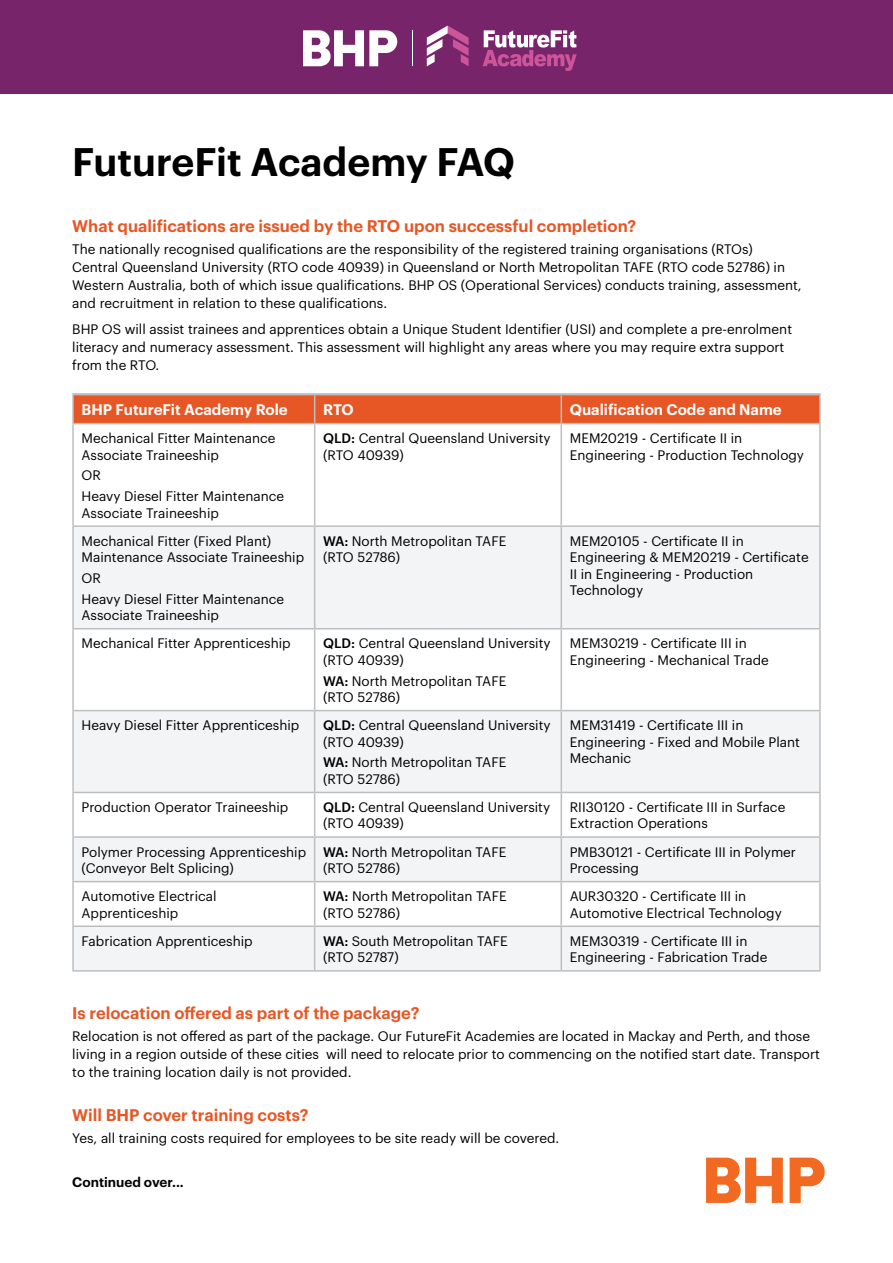
<style>
.page{position:relative;width:893px;height:1263px;background:#fff}
.page>*{position:absolute;margin:0;border:0;box-sizing:border-box;transform-origin:0 0}
.t1{font:600 39px "Graphik";color:#000}
.t2{font:600 16.5px "Graphik";color:#e65725}
.t3{font:600 15px "Graphik";color:#fff}
.t4{font:13.5px/16.5px "Graphik";color:#000}
.t5{font:600 13.5px "Graphik";color:#000}
.s1{font-weight:500}
</style>
<div class="page">
<div style="left:0;top:0;width:893px;height:94px;background:#78246b"></div>
<svg style="left:303px;top:30px;width:94px;height:36px"></svg>
<svg style="left:483px;top:30px;width:94px;height:41px"></svg>
<svg style="left:427px;top:26px;width:42px;height:40px"></svg>
<hr style="left:412px;top:30px;width:1px;height:36px;background:#fff">
<svg style="left:706px;top:1157px;width:119px;height:46px"></svg>
<svg style="left:74px;top:527px;width:745px;height:443px;fill:#f2f4f5"></svg>
<hr style="left:72px;top:393px;width:243px;height:2px;background:#bcbebf">
<hr style="left:315px;top:393px;width:246px;height:2px;background:#bcbebf">
<hr style="left:561px;top:393px;width:260px;height:2px;background:#bcbebf">
<hr style="left:72px;top:395px;width:2px;height:28px;background:#bcbebf">
<svg style="left:73px;top:394px;width:746px;height:29px;background:#e35c2d"></svg>
<hr style="left:819px;top:395px;width:2px;height:28px;background:#bcbebf">
<hr style="left:72px;top:423px;width:243px;height:1px;background:#bcbebf">
<hr style="left:72px;top:424px;width:2px;height:101px;background:#bcbebf">
<hr style="left:315px;top:423px;width:246px;height:1px;background:#bcbebf">
<hr style="left:314px;top:424px;width:1px;height:101px;background:#bcbebf">
<hr style="left:561px;top:423px;width:260px;height:1px;background:#bcbebf">
<hr style="left:561px;top:424px;width:1px;height:101px;background:#bcbebf">
<hr style="left:819px;top:424px;width:2px;height:101px;background:#bcbebf">
<hr style="left:72px;top:525px;width:243px;height:2px;background:#bcbebf">
<hr style="left:72px;top:527px;width:2px;height:101px;background:#bcbebf">
<hr style="left:315px;top:525px;width:246px;height:2px;background:#bcbebf">
<hr style="left:314px;top:527px;width:1px;height:101px;background:#bcbebf">
<hr style="left:561px;top:525px;width:260px;height:2px;background:#bcbebf">
<hr style="left:561px;top:527px;width:1px;height:101px;background:#bcbebf">
<hr style="left:819px;top:527px;width:2px;height:101px;background:#bcbebf">
<hr style="left:72px;top:628px;width:243px;height:1px;background:#bcbebf">
<hr style="left:72px;top:629px;width:2px;height:81px;background:#bcbebf">
<hr style="left:315px;top:628px;width:246px;height:1px;background:#bcbebf">
<hr style="left:314px;top:629px;width:1px;height:81px;background:#bcbebf">
<hr style="left:561px;top:628px;width:260px;height:1px;background:#bcbebf">
<hr style="left:561px;top:629px;width:1px;height:81px;background:#bcbebf">
<hr style="left:819px;top:629px;width:2px;height:81px;background:#bcbebf">
<hr style="left:72px;top:710px;width:243px;height:1px;background:#bcbebf">
<hr style="left:72px;top:711px;width:2px;height:81px;background:#bcbebf">
<hr style="left:315px;top:710px;width:246px;height:1px;background:#bcbebf">
<hr style="left:314px;top:711px;width:1px;height:81px;background:#bcbebf">
<hr style="left:561px;top:710px;width:260px;height:1px;background:#bcbebf">
<hr style="left:561px;top:711px;width:1px;height:81px;background:#bcbebf">
<hr style="left:819px;top:711px;width:2px;height:81px;background:#bcbebf">
<hr style="left:72px;top:792px;width:243px;height:1px;background:#bcbebf">
<hr style="left:72px;top:793px;width:2px;height:43px;background:#bcbebf">
<hr style="left:315px;top:792px;width:246px;height:1px;background:#bcbebf">
<hr style="left:314px;top:793px;width:1px;height:43px;background:#bcbebf">
<hr style="left:561px;top:792px;width:260px;height:1px;background:#bcbebf">
<hr style="left:561px;top:793px;width:1px;height:43px;background:#bcbebf">
<hr style="left:819px;top:793px;width:2px;height:43px;background:#bcbebf">
<hr style="left:72px;top:836px;width:243px;height:2px;background:#bcbebf">
<hr style="left:72px;top:838px;width:2px;height:43px;background:#bcbebf">
<hr style="left:315px;top:836px;width:246px;height:2px;background:#bcbebf">
<hr style="left:314px;top:838px;width:1px;height:43px;background:#bcbebf">
<hr style="left:561px;top:836px;width:260px;height:2px;background:#bcbebf">
<hr style="left:561px;top:838px;width:1px;height:43px;background:#bcbebf">
<hr style="left:819px;top:838px;width:2px;height:43px;background:#bcbebf">
<hr style="left:72px;top:881px;width:243px;height:1px;background:#bcbebf">
<hr style="left:72px;top:882px;width:2px;height:43px;background:#bcbebf">
<hr style="left:315px;top:881px;width:246px;height:1px;background:#bcbebf">
<hr style="left:314px;top:882px;width:1px;height:43px;background:#bcbebf">
<hr style="left:561px;top:881px;width:260px;height:1px;background:#bcbebf">
<hr style="left:561px;top:882px;width:1px;height:43px;background:#bcbebf">
<hr style="left:819px;top:882px;width:2px;height:43px;background:#bcbebf">
<hr style="left:72px;top:925px;width:243px;height:2px;background:#bcbebf">
<hr style="left:72px;top:927px;width:2px;height:43px;background:#bcbebf">
<hr style="left:315px;top:925px;width:246px;height:2px;background:#bcbebf">
<hr style="left:314px;top:927px;width:1px;height:43px;background:#bcbebf">
<hr style="left:561px;top:925px;width:260px;height:2px;background:#bcbebf">
<hr style="left:561px;top:927px;width:1px;height:43px;background:#bcbebf">
<hr style="left:819px;top:927px;width:2px;height:43px;background:#bcbebf">
<hr style="left:72px;top:970px;width:243px;height:1px;background:#bcbebf">
<hr style="left:315px;top:970px;width:246px;height:1px;background:#bcbebf">
<hr style="left:561px;top:970px;width:260px;height:1px;background:#bcbebf">
<h1 class="t1" style="left:72px;top:132px;width:444px">FutureFit Academy FAQ</h1>
<p class="t2" style="left:72px;top:213px;width:566px">What qualifications are issued by the RTO upon successful completion?</p>
<p class="t4" style="left:72px;top:239px;width:731px;line-height:18px">The nationally recognised qualifications are the responsibility of the registered training organisations (RTOs)<br>Central Queensland University (RTO code 40939) in Queensland or North Metropolitan TAFE (RTO code 52786) in Western Australia, both of which issue qualifications. BHP OS (Operational Services) conducts training, assessment, and recruitment in relation to these qualifications.</p>
<p class="t4" style="left:72px;top:319px;width:721px;line-height:18px">BHP OS will assist trainees and apprentices obtain a Unique Student Identifier (USI) and complete a pre-enrolment literacy and numeracy assessment. This assessment will highlight any areas where you may require extra support from the RTO.</p>
<p class="t3" style="left:82px;top:398px;width:208px">BHP FutureFit Academy Role</p>
<p class="t3" style="left:323px;top:398px;width:32px">RTO</p>
<p class="t3" style="left:570px;top:398px;width:213px">Qualification Code and Name</p>
<p class="t4" style="left:82px;top:429px;width:196px">Mechanical Fitter Maintenance<br>Associate Traineeship</p>
<p class="t4" style="left:82px;top:464px;width:204px;line-height:20.7px">OR<br>Heavy Diesel Fitter Maintenance</p>
<p class="t4" style="left:82px;top:503px;width:139px">Associate Traineeship</p>
<p class="t4" style="left:323px;top:429px;width:229px"><span class="s1">QLD:</span> Central Queensland University (RTO 40939)</p>
<p class="t4" style="left:570px;top:429px;width:236px">MEM20219 - Certificate II in<br>Engineering - Production Technology</p>
<p class="t4" style="left:82px;top:531px;width:224px">Mechanical Fitter (Fixed Plant)<br>Maintenance Associate Traineeship</p>
<p class="t4" style="left:82px;top:567px;width:204px;line-height:20.7px">OR<br>Heavy Diesel Fitter Maintenance</p>
<p class="t4" style="left:82px;top:606px;width:139px">Associate Traineeship</p>
<p class="t4" style="left:323px;top:531px;width:185px"><span class="s1">WA:</span> North Metropolitan TAFE (RTO 52786)</p>
<p class="t4" style="left:570px;top:531px;width:240px">MEM20105 - Certificate II in<br>Engineering &amp; MEM20219 - Certificate<br>II in Engineering - Production<br>Technology</p>
<p class="t4" style="left:82px;top:634px;width:211px">Mechanical Fitter Apprenticeship</p>
<p class="t4" style="left:323px;top:634px;width:229px"><span class="s1">QLD:</span> Central Queensland University (RTO 40939)</p>
<p class="t4" style="left:323px;top:671px;width:185px"><span class="s1">WA:</span> North Metropolitan TAFE (RTO 52786)</p>
<p class="t4" style="left:82px;top:716px;width:219px">Heavy Diesel Fitter Apprenticeship</p>
<p class="t4" style="left:323px;top:716px;width:229px"><span class="s1">QLD:</span> Central Queensland University (RTO 40939)</p>
<p class="t4" style="left:323px;top:753px;width:185px"><span class="s1">WA:</span> North Metropolitan TAFE (RTO 52786)</p>
<p class="t4" style="left:570px;top:634px;width:201px">MEM30219 - Certificate III in<br>Engineering - Mechanical Trade</p>
<p class="t4" style="left:570px;top:716px;width:232px">MEM31419 - Certificate III in<br>Engineering - Fixed and Mobile Plant<br>Mechanic</p>
<p class="t4" style="left:82px;top:798px;width:208px">Production Operator Traineeship</p>
<p class="t4" style="left:323px;top:798px;width:229px"><span class="s1">QLD:</span> Central Queensland University (RTO 40939)</p>
<p class="t4" style="left:570px;top:798px;width:217px">RII30120 - Certificate III in Surface<br>Extraction Operations</p>
<p class="t4" style="left:82px;top:842px;width:226px">Polymer Processing Apprenticeship (Conveyor Belt Splicing)</p>
<p class="t4" style="left:323px;top:842px;width:185px"><span class="s1">WA:</span> North Metropolitan TAFE (RTO 52786)</p>
<p class="t4" style="left:570px;top:842px;width:228px">PMB30121 - Certificate III in Polymer<br>Processing</p>
<p class="t4" style="left:82px;top:887px;width:136px">Automotive Electrical<br>Apprenticeship</p>
<p class="t4" style="left:323px;top:887px;width:185px"><span class="s1">WA:</span> North Metropolitan TAFE (RTO 52786)</p>
<p class="t4" style="left:570px;top:887px;width:214px">AUR30320 - Certificate III in<br>Automotive Electrical Technology</p>
<p class="t4" style="left:82px;top:931px;width:173px">Fabrication Apprenticeship</p>
<p class="t4" style="left:323px;top:931px;width:186px"><span class="s1">WA:</span> South Metropolitan TAFE (RTO 52787)</p>
<p class="t4" style="left:570px;top:931px;width:199px">MEM30319 - Certificate III in<br>Engineering - Fabrication Trade</p>
<p class="t2" style="left:72px;top:1000px;width:349px">Is relocation offered as part of the package?</p>
<p class="t4" style="left:72px;top:1026px;width:749px;line-height:18px">Relocation is not offered as part of the package. Our FutureFit Academies are located in Mackay and Perth, and those living in a region outside of these cities will need to relocate prior to commencing on the notified start date. Transport to the training location daily is not provided.</p>
<p class="t2" style="left:72px;top:1102px;width:238px">Will BHP cover training costs?</p>
<p class="t4" style="left:72px;top:1129px;width:489px">Yes, all training costs required for employees to be site ready will be covered.</p>
<p class="t5" style="left:72px;top:1171px;width:113px">Continued over...</p>
</div>
